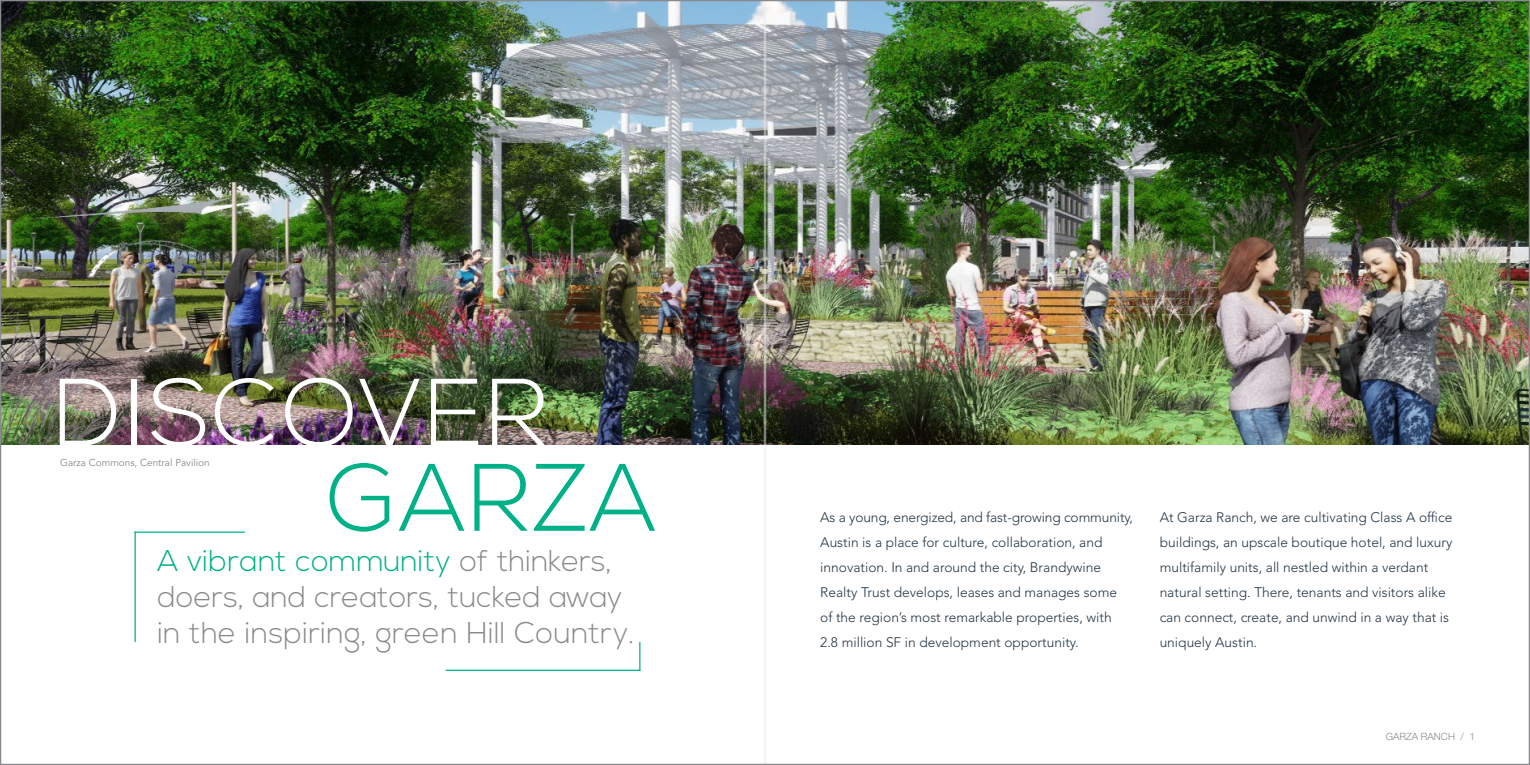
<style>
.page{position:relative;width:1530px;height:765px;background:#fff}
.page>*{position:absolute;margin:0;border:0;box-sizing:border-box;transform-origin:0 0}
.t1{font:300 95.5px "Nexa";letter-spacing:.025em;color:#fff}
.t2{font:300 95.5px "Nexa";letter-spacing:.025em;color:#00b188}
.t3{font:300 30px/36px "Nexa";color:#888a8d}
.t4{font:300 13.75px/25px "Avenir LT Std";color:#243746}
.t5{font:10px "Avenir LT Std";color:#888a8d}
.t6{font:300 10px "Helvetica Neue LT Std";color:#888a8d}
.s1{color:#00b188}
</style>
<div class="page">
<img style="left:2px;top:2px;width:1526px;height:443px">
<hr style="left:135px;top:532px;width:110px;height:1px;background:#00b188">
<hr style="left:135px;top:532px;width:1px;height:110px;background:#00b188">
<hr style="left:446px;top:670px;width:194px;height:1px;background:#00b188">
<svg style="left:639px;top:642px;width:1px;height:28px"></svg>
<hr style="left:764px;top:0;width:2px;height:765px;background:#edecec">
<h1 class="t1" style="left:54px;top:358px;width:495px">DISCOVER</h1>
<h1 class="t2" style="left:327px;top:443px;width:331px">GARZA</h1>
<h2 class="t3" style="left:157px;top:544px;width:479px"><span class="s1">A vibrant community</span> of thinkers, doers, and creators, tucked away in the inspiring, green Hill Country.</h2>
<p class="t5" style="left:60px;top:457px;width:151px">Garza Commons, Central Pavilion</p>
<p class="t4" style="left:820px;top:505px;width:314px">As a young, energized, and fast-growing community, Austin is a place for culture, collaboration, and innovation. In and around the city, Brandywine Realty Trust develops, leases and manages some<br>of the region’s most remarkable properties, with 2.8 million SF in development opportunity.</p>
<p class="t4" style="left:1160px;top:505px;width:294px">At Garza Ranch, we are cultivating Class A office buildings, an upscale boutique hotel, and luxury multifamily units, all nestled within a verdant natural setting. There, tenants and visitors alike can connect, create, and unwind in a way that is uniquely Austin.</p>
<p class="t6" style="left:1386px;top:730px;width:91px">GARZA RANCH / 1</p>
</div>
